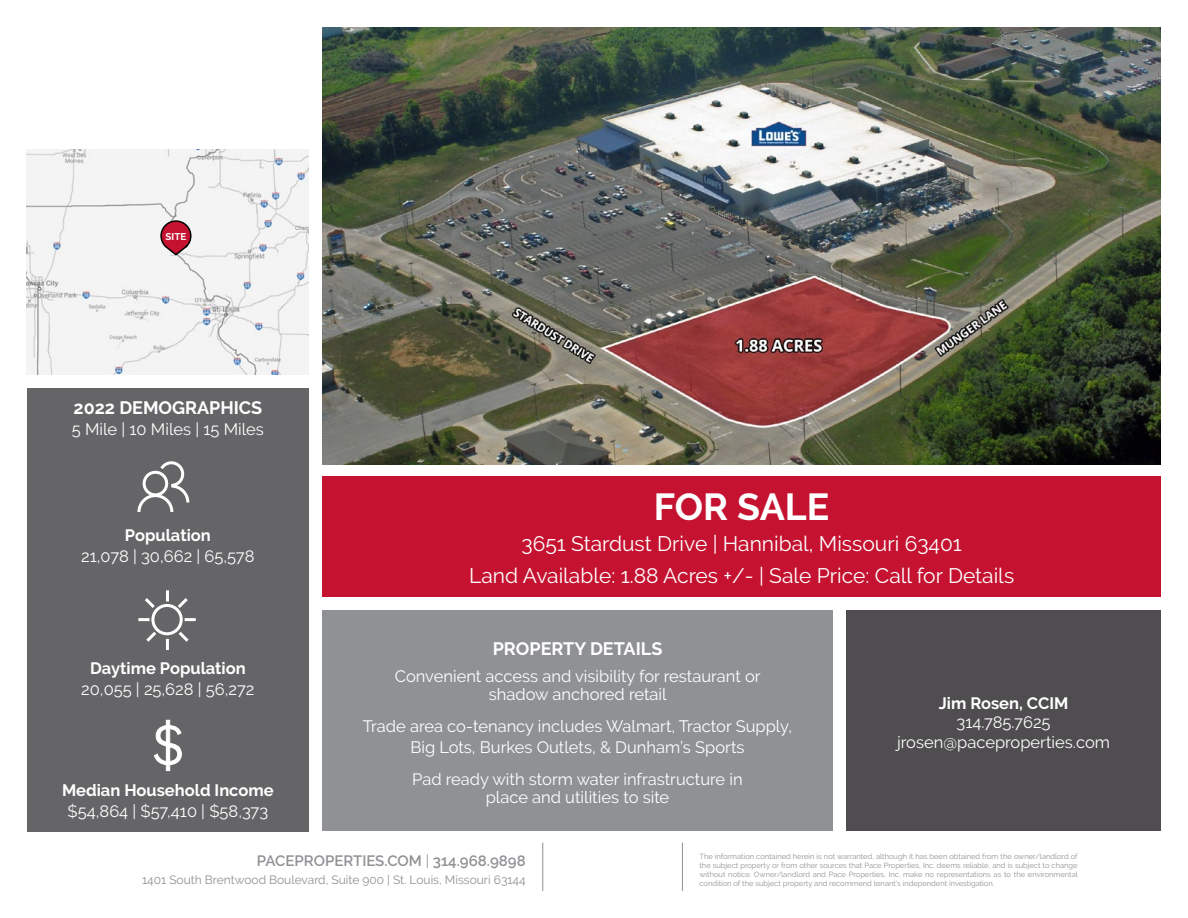
<style>
.page{position:relative;width:1188px;height:918px;background:#fff}
.page>*{position:absolute;margin:0;border:0;box-sizing:border-box;transform-origin:0 0}
.t1{font:700 37.5px "Raleway";color:#fff}
.t2{font:21px/31.5px "Raleway";color:#fff;text-align:center}
.t3{font:700 18px "Raleway";color:#fff}
.t4{font:16.5px/17.5px "Raleway";color:#fff;text-align:center}
.t5{font:700 16.5px "Raleway";color:#fff}
.t6{font:600 15px "Raleway";color:#8f9194}
.t7{font:12px "Raleway";color:#8f9194}
.t8{font:700 9.75px "Raleway";color:#fff}
.t9{font:7.5px/9px "Raleway";color:#8f9194;text-align:justify}
.s1{font-weight:400}
</style>
<div class="page">
<img style="left:322px;top:27px;width:839px;height:437px">
<img style="left:27px;top:150px;width:282px;height:225px">
<div style="left:27px;top:388px;width:282px;height:443px;background:#656568"></div>
<svg style="left:137px;top:461px;width:53px;height:51px"></svg>
<svg style="left:154px;top:720px;width:28px;height:51px"></svg>
<div style="left:322px;top:476px;width:839px;height:121px;background:#c41230"></div>
<div style="left:322px;top:610px;width:511px;height:221px;background:#8f9194"></div>
<div style="left:846px;top:610px;width:315px;height:221px;background:#4f4d4f"></div>
<hr style="left:542px;top:843px;width:1px;height:48px;background:#8f9194">
<hr style="left:682px;top:843px;width:1px;height:48px;background:#8f9194">
<svg style="left:160px;top:220px;width:32px;height:37px"></svg>
<div style="left:151px;top:604px;width:32px;height:31px;border:3px solid #fff;border-radius:50%"></div>
<svg style="left:166px;top:590px;width:3px;height:11px"></svg>
<svg style="left:166px;top:639px;width:3px;height:11px"></svg>
<svg style="left:185px;top:618px;width:11px;height:3px"></svg>
<svg style="left:138px;top:618px;width:12px;height:3px"></svg>
<svg style="left:146px;top:629px;width:13px;height:13px"></svg>
<svg style="left:175px;top:598px;width:13px;height:13px"></svg>
<svg style="left:175px;top:629px;width:14px;height:13px"></svg>
<svg style="left:145px;top:598px;width:13px;height:13px"></svg>
<h3 class="t8" style="left:166px;top:231px;width:22px">SITE</h3>
<h3 class="t3" style="left:74px;top:398px;width:190px">2022 DEMOGRAPHICS</h3>
<h3 class="t4" style="left:72px;top:421px;width:194px">5 Mile | 10 Miles | 15 Miles</h3>
<h3 class="t5" style="left:125px;top:526px;width:87px">Population</h3>
<h3 class="t4" style="left:81px;top:547px;width:175px">21,078 | 30,662 | 65,578</h3>
<h3 class="t5" style="left:90px;top:659px;width:157px">Daytime Population</h3>
<h3 class="t4" style="left:81px;top:680px;width:175px">20,055 | 25,628 | 56,272</h3>
<h3 class="t5" style="left:62px;top:781px;width:213px">Median Household Income</h3>
<h3 class="t4" style="left:68px;top:802px;width:202px">$54,864 | $57,410 | $58,373</h3>
<h1 class="t1" style="left:654px;top:485px;width:177px">FOR SALE</h1>
<h2 class="t2" style="left:469px;top:528px;width:547px">3651 Stardust Drive | Hannibal, Missouri 63401<br>Land Available: 1.88 Acres +/- | Sale Price: Call for Details</h2>
<h3 class="t3" style="left:493px;top:639px;width:171px">PROPERTY DETAILS</h3>
<h3 class="t4" style="left:395px;top:667px;width:367px">Convenient access and visibility for restaurant or shadow anchored retail</h3>
<h3 class="t4" style="left:363px;top:716px;width:431px;line-height:20.5px">Trade area co-tenancy includes Walmart, Tractor Supply,<br>Big Lots, Burkes Outlets, &amp; Dunham’s Sports</h3>
<h3 class="t4" style="left:412px;top:771px;width:332px">Pad ready with storm water infrastructure in place and utilities to site</h3>
<h3 class="t5" style="left:939px;top:694px;width:131px">Jim Rosen, CCIM</h3>
<h3 class="t4" style="left:897px;top:713px;width:214px;line-height:19.5px">314.785.7625 jrosen@paceproperties.com</h3>
<h3 class="t6" style="left:257px;top:852px;width:270px">PACEPROPERTIES.COM <span class="s1">|</span> 314.968.9898</h3>
<h3 class="t7" style="left:142px;top:873px;width:385px">1401 South Brentwood Boulevard, Suite 900 | St. Louis, Missouri 63144</h3>
<p class="t9" style="left:699px;top:852px;width:380px">The information contained herein is not warranted, although it has been obtained from the owner/landlord of the subject property or from other sources that Pace Properties, Inc. deems reliable, and is subject to change without notice. Owner/landlord and Pace Properties, Inc. make no representations as to the environmental condition of the subject property and recommend tenant’s independent investigation.</p>
</div>
